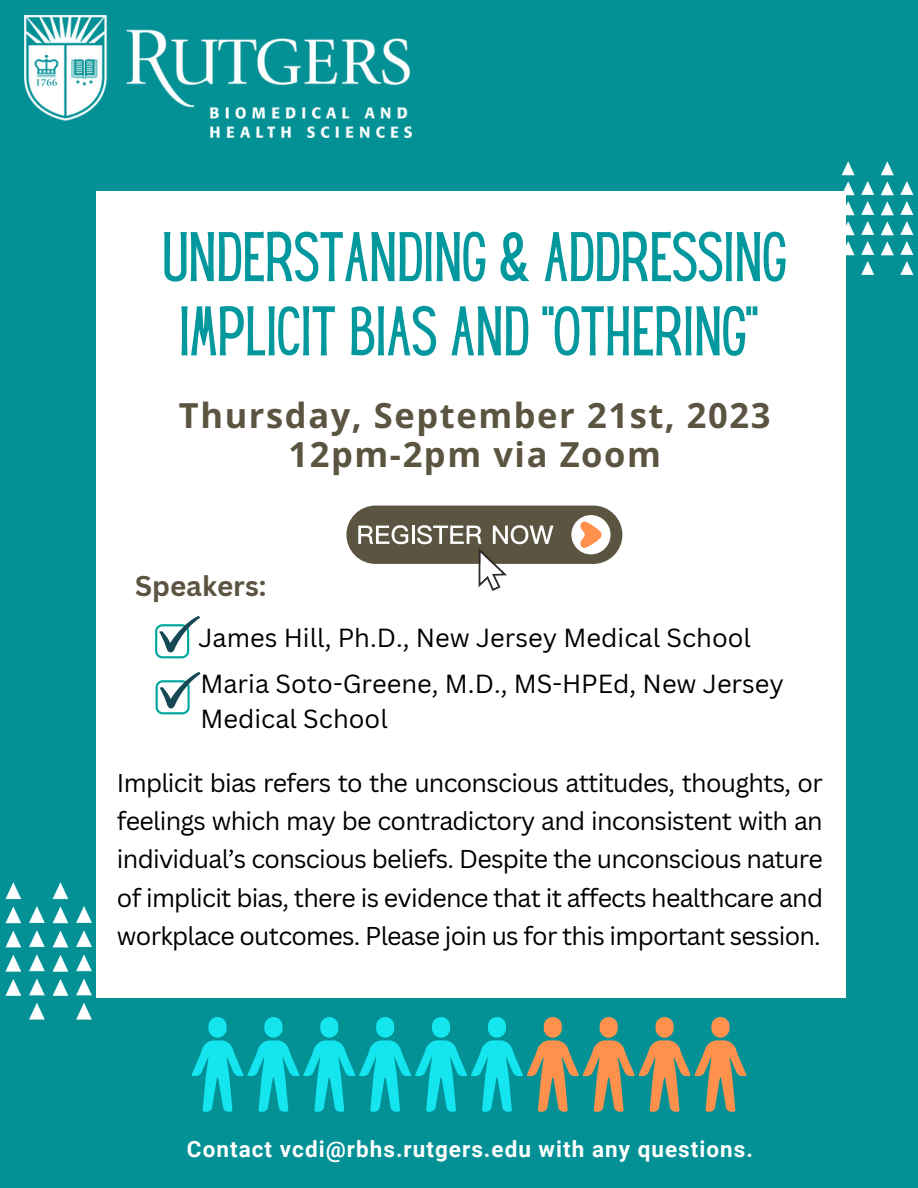
<style>
.page{position:relative;width:918px;height:1188px;background:#039196}
.page>*{position:absolute;margin:0;border:0;box-sizing:border-box;transform-origin:0 0}
.t1{font:61.35px/74.2px "Hey Gotcha";color:#03989e}
.t2{font:700 34.5px "Open Sans";letter-spacing:.045em;color:#5b5441}
.t3{font:700 27.75px "Canva Sans";color:#5b5441}
.t4{font:25.5px/34.8px "Canva Sans";color:#000}
.t5{font:25.05px/38.2px "Canva Sans";letter-spacing:-.03em;color:#000;text-align:justify}
.t6{font:700 22.5px "Roboto";letter-spacing:.045em;color:#fff}
</style>
<div class="page">
<svg style="left:191px;top:1017px;width:276px;height:95px"></svg>
<svg style="left:527px;top:1017px;width:220px;height:95px"></svg>
<img style="left:25px;top:16px;width:387px;height:121px">
<div style="left:96px;top:191px;width:750px;height:807px;background:#fff"></div>
<div style="left:346px;top:506px;width:276px;height:58px;background:#5b5441;border-radius:29px"></div>
<div style="left:571px;top:515px;width:40px;height:39px;background:#fff;border-radius:50%"></div>
<svg style="left:580px;top:521px;width:22px;height:27px"></svg>
<svg style="left:358px;top:525px;width:196px;height:66px"></svg>
<svg style="left:155px;top:616px;width:45px;height:42px"></svg>
<svg style="left:842px;top:161px;width:71px;height:114px"></svg>
<svg style="left:5px;top:882px;width:87px;height:138px"></svg>
<svg style="left:156px;top:672px;width:44px;height:42px"></svg>
<p class="t1" style="left:163px;top:226px;width:623px">UNDERSTANDING &amp; ADDRESSING<br>IMPLICIT BIAS AND "OTHERING"</p>
<p class="t2" style="left:179px;top:391px;width:593px">Thursday, September 21st, 2023</p>
<p class="t2" style="left:289px;top:430px;width:374px">12pm-2pm via Zoom</p>
<p class="t3" style="left:135px;top:567px;width:133px">Speakers:</p>
<p class="t4" style="left:198px;top:620px;width:554px">James Hill, Ph.D., New Jersey Medical School</p>
<p class="t4" style="left:200px;top:666px;width:585px">Maria Soto-Greene, M.D., MS-HPEd, New Jersey<br>Medical School</p>
<p class="t5" style="left:117px;top:763px;width:708px">Implicit bias refers to the unconscious attitudes, thoughts, or feelings which may be contradictory and inconsistent with an individual’s conscious beliefs. Despite the unconscious nature of implicit bias, there is evidence that it affects healthcare and workplace outcomes. Please join us for this important session.</p>
<p class="t6" style="left:187px;top:1136px;width:568px">Contact vcdi@rbhs.rutgers.edu with any questions.</p>
</div>
